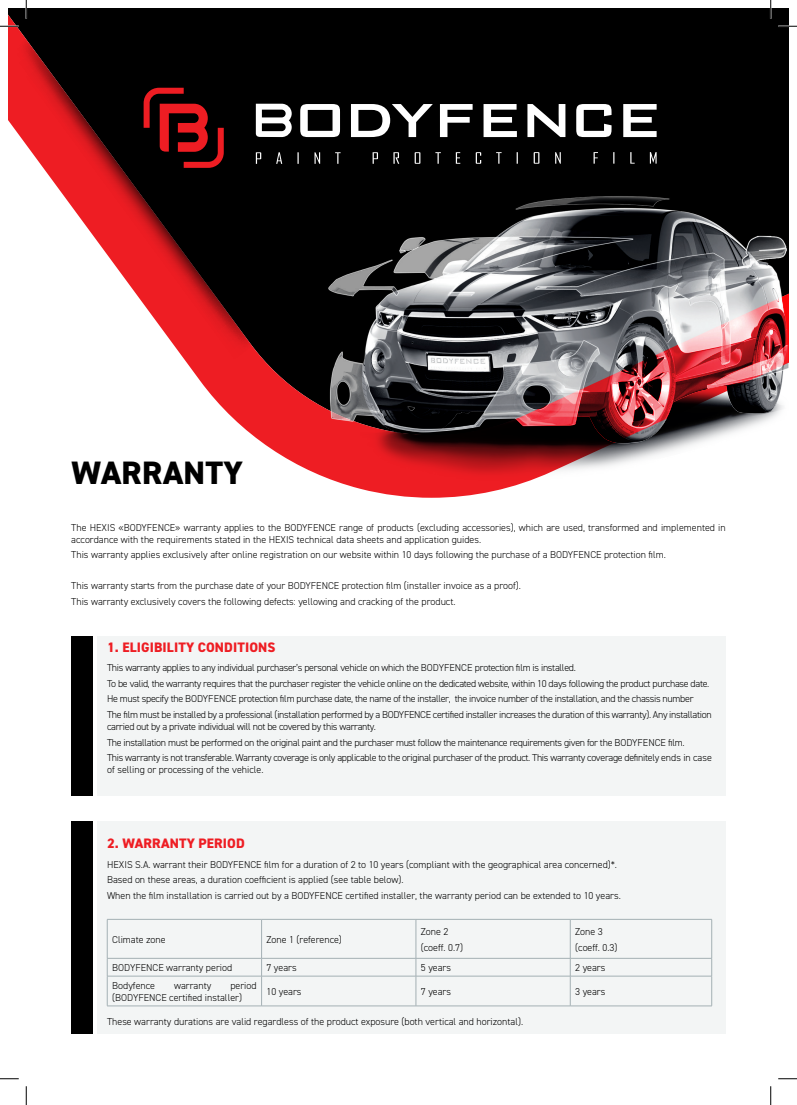
<style>
.page{position:relative;width:797px;height:1105px;background:#fff}
.page>*{position:absolute;margin:0;border:0;box-sizing:border-box;transform-origin:0 0}
.t1{font:800 32.5px "DIN2014";letter-spacing:.01em;color:#000}
.t2{font:800 13.75px "DIN2014";letter-spacing:.01em;color:#ee1d23}
.TEXTE{font:300 10px/12px "DIN2014";letter-spacing:-.005em;color:#000}
.TEXTE-2{font:300 10px/12px "DIN2014";letter-spacing:-.03em;color:#000}
</style>
<div class="page">
<svg style="left:9px;top:9px;width:779px;height:447px;fill:#000"></svg>
<svg style="left:9px;top:38px;width:243px;height:323px"></svg>
<img style="left:282px;top:371px;width:506px;height:127px">
<img style="left:289px;top:175px;width:499px;height:271px">
<svg style="left:515px;top:279px;width:273px;height:164px;background:#906d72"></svg>
<svg style="left:144px;top:88px;width:80px;height:80px;background:#540a0c"></svg>
<svg style="left:256px;top:152px;width:5px;height:12px"></svg>
<svg style="left:276px;top:152px;width:6px;height:12px"></svg>
<svg style="left:297px;top:152px;width:2px;height:12px"></svg>
<svg style="left:314px;top:152px;width:6px;height:12px"></svg>
<svg style="left:335px;top:152px;width:5px;height:12px"></svg>
<svg style="left:372px;top:152px;width:6px;height:12px"></svg>
<svg style="left:393px;top:152px;width:6px;height:12px"></svg>
<svg style="left:414px;top:152px;width:6px;height:12px"></svg>
<svg style="left:435px;top:152px;width:6px;height:12px"></svg>
<svg style="left:456px;top:152px;width:4px;height:12px"></svg>
<svg style="left:476px;top:152px;width:5px;height:12px"></svg>
<svg style="left:496px;top:152px;width:5px;height:12px"></svg>
<svg style="left:516px;top:152px;width:2px;height:12px"></svg>
<svg style="left:533px;top:152px;width:6px;height:12px"></svg>
<svg style="left:555px;top:152px;width:6px;height:12px"></svg>
<svg style="left:593px;top:152px;width:5px;height:12px"></svg>
<svg style="left:613px;top:152px;width:1px;height:12px"></svg>
<svg style="left:630px;top:152px;width:4px;height:12px"></svg>
<svg style="left:650px;top:152px;width:6px;height:12px"></svg>
<svg style="left:300px;top:104px;width:40px;height:33px"></svg>
<svg style="left:576px;top:104px;width:35px;height:33px"></svg>
<svg style="left:483px;top:104px;width:34px;height:33px"></svg>
<svg style="left:623px;top:104px;width:33px;height:33px"></svg>
<svg style="left:440px;top:104px;width:32px;height:33px"></svg>
<svg style="left:527px;top:104px;width:38px;height:33px"></svg>
<svg style="left:351px;top:104px;width:82px;height:33px"></svg>
<svg style="left:256px;top:104px;width:36px;height:33px"></svg>
<div style="left:71px;top:636px;width:22px;height:160px;background:#000"></div>
<div style="left:71px;top:821px;width:22px;height:213px;background:#000"></div>
<div style="left:97px;top:636px;width:628px;height:160px;background:#f3f5f5"></div>
<div style="left:97px;top:821px;width:628px;height:213px;background:#f3f5f5"></div>
<hr style="left:107px;top:919px;width:154px;height:1px;background:#a4b0b4">
<hr style="left:107px;top:919px;width:1px;height:39px;background:#a4b0b4">
<hr style="left:261px;top:919px;width:155px;height:1px;background:#a4b0b4">
<hr style="left:261px;top:919px;width:1px;height:39px;background:#a4b0b4">
<hr style="left:416px;top:919px;width:154px;height:1px;background:#a4b0b4">
<hr style="left:416px;top:919px;width:1px;height:39px;background:#a4b0b4">
<hr style="left:570px;top:919px;width:142px;height:1px;background:#a4b0b4">
<hr style="left:570px;top:919px;width:1px;height:39px;background:#a4b0b4">
<hr style="left:711px;top:919px;width:1px;height:39px;background:#a4b0b4">
<hr style="left:107px;top:958px;width:154px;height:1px;background:#a4b0b4">
<svg style="left:107px;top:959px;width:1px;height:17px"></svg>
<hr style="left:261px;top:958px;width:155px;height:1px;background:#a4b0b4">
<svg style="left:261px;top:959px;width:1px;height:17px"></svg>
<hr style="left:416px;top:958px;width:154px;height:1px;background:#a4b0b4">
<svg style="left:416px;top:959px;width:1px;height:17px"></svg>
<hr style="left:570px;top:958px;width:142px;height:1px;background:#a4b0b4">
<svg style="left:570px;top:958px;width:1px;height:18px"></svg>
<svg style="left:711px;top:959px;width:1px;height:17px"></svg>
<hr style="left:107px;top:976px;width:154px;height:1px;background:#a4b0b4">
<hr style="left:107px;top:976px;width:1px;height:30px;background:#a4b0b4">
<hr style="left:261px;top:976px;width:155px;height:1px;background:#a4b0b4">
<hr style="left:261px;top:976px;width:1px;height:30px;background:#a4b0b4">
<hr style="left:416px;top:976px;width:154px;height:1px;background:#a4b0b4">
<hr style="left:416px;top:976px;width:1px;height:30px;background:#a4b0b4">
<hr style="left:570px;top:976px;width:142px;height:1px;background:#a4b0b4">
<hr style="left:570px;top:976px;width:1px;height:30px;background:#a4b0b4">
<hr style="left:711px;top:976px;width:1px;height:30px;background:#a4b0b4">
<hr style="left:107px;top:1006px;width:154px;height:1px;background:#a4b0b4">
<hr style="left:261px;top:1006px;width:155px;height:1px;background:#a4b0b4">
<hr style="left:416px;top:1006px;width:154px;height:1px;background:#a4b0b4">
<hr style="left:570px;top:1006px;width:142px;height:1px;background:#a4b0b4">
<svg style="left:0;top:25px;width:19px;height:2px"></svg>
<svg style="left:778px;top:25px;width:19px;height:2px"></svg>
<svg style="left:0;top:1078px;width:19px;height:1px"></svg>
<svg style="left:778px;top:1078px;width:19px;height:1px"></svg>
<svg style="left:25px;top:0;width:2px;height:19px"></svg>
<svg style="left:25px;top:1086px;width:2px;height:19px"></svg>
<svg style="left:770px;top:0;width:1px;height:19px"></svg>
<svg style="left:770px;top:1086px;width:1px;height:19px"></svg>
<p class="t1" style="left:71px;top:451px;width:173px">WARRANTY</p>
<p class="TEXTE" style="left:71px;top:521px;width:656px">The HEXIS «BODYFENCE» warranty applies to the BODYFENCE range of products (excluding accessories), which are used, transformed and implemented in accordance with the requirements stated in the HEXIS technical data sheets and application guides.</p>
<p class="TEXTE" style="left:71px;top:549px;width:596px">This warranty applies exclusively after online registration on our website within 10 days following the purchase of a BODYFENCE protection film.</p>
<p class="TEXTE" style="left:71px;top:580px;width:451px">This warranty starts from the purchase date of your BODYFENCE protection film (installer invoice as a proof).</p>
<p class="TEXTE" style="left:71px;top:595px;width:386px">This warranty exclusively covers the following defects: yellowing and cracking of the product.</p>
<p class="t2" style="left:107px;top:638px;width:170px">1. ELIGIBILITY CONDITIONS</p>
<p class="TEXTE-2" style="left:107px;top:662px;width:470px">This warranty applies to any individual purchaser’s personal vehicle on which the BODYFENCE protection film is installed.</p>
<p class="TEXTE-2" style="left:107px;top:677px;width:603px">To be valid, the warranty requires that the purchaser register the vehicle online on the dedicated website, within 10 days following the product purchase date.</p>
<p class="TEXTE-2" style="left:107px;top:693px;width:588px">He must specify the BODYFENCE protection film purchase date, the name of the installer, the invoice number of the installation, and the chassis number</p>
<p class="TEXTE-2" style="left:107px;top:708px;width:606px">The film must be installed by a professional (installation performed by a BODYFENCE certified installer increases the duration of this warranty). Any installation carried out by a private individual will not be covered by this warranty.</p>
<p class="TEXTE-2" style="left:107px;top:736px;width:579px">The installation must be performed on the original paint and the purchaser must follow the maintenance requirements given for the BODYFENCE film.</p>
<p class="TEXTE-2" style="left:107px;top:752px;width:606px">This warranty is not transferable. Warranty coverage is only applicable to the original purchaser of the product. This warranty coverage definitely ends in case of selling or processing of the vehicle.</p>
<p class="t2" style="left:107px;top:834px;width:139px">2. WARRANTY PERIOD</p>
<p class="TEXTE" style="left:107px;top:858px;width:511px">HEXIS S.A. warrant their BODYFENCE film for a duration of 2 to 10 years (compliant with the geographical area concerned)*.</p>
<p class="TEXTE" style="left:107px;top:874px;width:298px">Based on these areas, a duration coefficient is applied (see table below).</p>
<p class="TEXTE" style="left:107px;top:889px;width:515px">When the film installation is carried out by a BODYFENCE certified installer, the warranty period can be extended to 10 years.</p>
<p class="TEXTE" style="left:112px;top:933px;width:55px">Climate zone</p>
<p class="TEXTE" style="left:266px;top:933px;width:77px">Zone 1 (reference)</p>
<p class="TEXTE" style="left:421px;top:925px;width:29px">Zone 2</p>
<p class="TEXTE" style="left:421px;top:941px;width:44px">(coeff. 0.7)</p>
<p class="TEXTE" style="left:575px;top:925px;width:29px">Zone 3</p>
<p class="TEXTE" style="left:575px;top:941px;width:44px">(coeff. 0.3)</p>
<p class="TEXTE" style="left:112px;top:962px;width:121px">BODYFENCE warranty period</p>
<p class="TEXTE" style="left:266px;top:962px;width:32px">7 years</p>
<p class="TEXTE" style="left:421px;top:962px;width:32px">5 years</p>
<p class="TEXTE" style="left:575px;top:962px;width:32px">2 years</p>
<p class="TEXTE" style="left:112px;top:979px;width:44px">Bodyfence</p>
<p class="TEXTE" style="left:174px;top:979px;width:39px">warranty</p>
<p class="TEXTE" style="left:112px;top:979px;width:146px;text-indent:118px">period (BODYFENCE certified installer)</p>
<p class="TEXTE" style="left:266px;top:985px;width:36px">10 years</p>
<p class="TEXTE" style="left:421px;top:985px;width:32px">7 years</p>
<p class="TEXTE" style="left:575px;top:985px;width:32px">3 years</p>
<p class="TEXTE" style="left:107px;top:1016px;width:417px">These warranty durations are valid regardless of the product exposure (both vertical and horizontal).</p>
</div>
